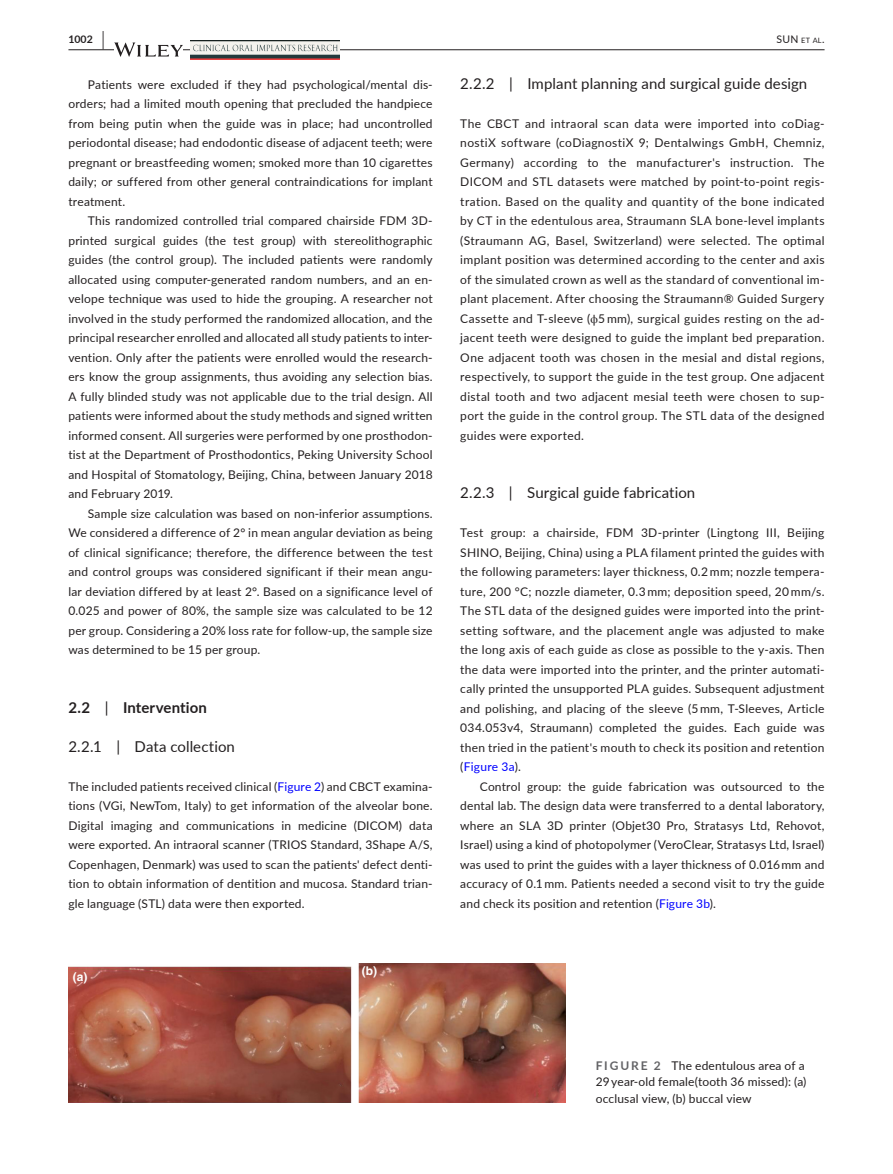
<style>
.page{position:relative;width:893px;height:1174px;background:#fff}
.page>*{position:absolute;margin:0;border:0;box-sizing:border-box;transform-origin:0 0}
.t1{font:15px "Lato";letter-spacing:.005em;color:#231f20}
.t2{font:700 15px "Lato";letter-spacing:.005em;color:#231f20}
.t3{font:12px/19.5px "Lato";letter-spacing:.015em;color:#231f20;text-align:justify}
.t4{font:700 12px "Helvetica";color:#fff}
.t5{font:10.5px "Lato";color:#231f20}
.t6{font:700 10.5px "Lato";color:#231f20}
.s1{font-size:19.5px}
.s2{font-size:7.35px}
.s3{font-family:"STIX"}
.s4{color:#00f}
.s5{font-weight:400}
.s6{font-weight:700;color:#636366}
</style>
<div class="page">
<hr style="left:68px;top:49px;width:756px;height:1px;background:#231f20">
<svg style="left:114px;top:42px;width:69px;height:15px"></svg>
<img style="left:191px;top:40px;width:149px;height:19px">
<img style="left:68px;top:963px;width:498px;height:139px">
<p class="t6" style="left:68px;top:31px;width:37px">1002 <span class="s1">|</span></p>
<p class="t5" style="left:777px;top:31px;width:49px">SUN <span class="s2">et al</span>.</p>
<p class="t3" style="left:68px;top:74px;width:366px;text-indent:20px">Patients were excluded if they had psychological/mental dis&shy;orders; had a limited mouth opening that precluded the handpiece from being putin when the guide was in place; had uncontrolled periodontal disease; had endodontic disease of adjacent teeth; were pregnant or breastfeeding women; smoked more than 10 cigarettes daily; or suffered from other general contraindications for implant treatment.</p>
<p class="t3" style="left:68px;top:210px;width:366px;text-indent:20px">This randomized controlled trial compared chairside FDM 3D&shy;printed surgical guides (the test group) with stereolithographic guides (the control group). The included patients were randomly allocated using computer-generated random numbers, and an en&shy;velope technique was used to hide the grouping. A researcher not involved in the study performed the randomized allocation, and the principal researcher enrolled and allocated all study patients to inter&shy;vention. Only after the patients were enrolled would the research&shy;ers know the group assignments, thus avoiding any selection bias.<br>A fully blinded study was not applicable due to the trial design. All patients were informed about the study methods and signed written informed consent. All surgeries were performed by one prosthodon&shy;tist at the Department of Prosthodontics, Peking University School and Hospital of Stomatology, Beijing, China, between January 2018 and February 2019.</p>
<p class="t3" style="left:68px;top:503px;width:366px;text-indent:20px">Sample size calculation was based on non-inferior assumptions.<br>We considered a difference of 2° in mean angular deviation as being of clinical significance; therefore, the difference between the test and control groups was considered significant if their mean angu&shy;lar deviation differed by at least 2°. Based on a significance level of 0.025 and power of 80%, the sample size was calculated to be 12 per group. Considering a 20% loss rate for follow-up, the sample size was determined to be 15 per group.</p>
<p class="t1" style="left:460px;top:72px;width:349px">2.2.2 | Implant planning and surgical guide design</p>
<p class="t3" style="left:460px;top:113px;width:366px">The CBCT and intraoral scan data were imported into coDiag&shy;nostiX software (coDiagnostiX 9; Dentalwings GmbH, Chemniz, Germany) according to the manufacturer's instruction. The DICOM and STL datasets were matched by point-to-point regis&shy;tration. Based on the quality and quantity of the bone indicated by CT in the edentulous area, Straumann SLA bone-level implants (Straumann AG, Basel, Switzerland) were selected. The optimal implant position was determined according to the center and axis of the simulated crown as well as the standard of conventional im&shy;plant placement. After choosing the Straumann® Guided Surgery Cassette and T-sleeve (<span class="s3">ϕ</span>5 mm), surgical guides resting on the ad&shy;jacent teeth were designed to guide the implant bed preparation.<br>One adjacent tooth was chosen in the mesial and distal regions, respectively, to support the guide in the test group. One adjacent distal tooth and two adjacent mesial teeth were chosen to sup&shy;port the guide in the control group. The STL data of the designed guides were exported.</p>
<p class="t1" style="left:460px;top:482px;width:237px">2.2.3 | Surgical guide fabrication</p>
<p class="t3" style="left:460px;top:522px;width:366px">Test group: a chairside, FDM 3D-printer (Lingtong III, Beijing SHINO, Beijing, China) using a PLA filament printed the guides with the following parameters: layer thickness, 0.2 mm; nozzle tempera&shy;ture, 200 °C; nozzle diameter, 0.3 mm; deposition speed, 20 mm/s.<br>The STL data of the designed guides were imported into the print&shy;setting software, and the placement angle was adjusted to make the long axis of each guide as close as possible to the y-axis. Then the data were imported into the printer, and the printer automati&shy;cally printed the unsupported PLA guides. Subsequent adjustment and polishing, and placing of the sleeve (5 mm, T-Sleeves, Article 034.053v4, Straumann) completed the guides. Each guide was then tried in the patient's mouth to check its position and retention (<span class="s4">Figure 3a</span>).</p>
<p class="t3" style="left:460px;top:776px;width:366px;text-indent:20px">Control group: the guide fabrication was outsourced to the dental lab. The design data were transferred to a dental laboratory, where an SLA 3D printer (Objet30 Pro, Stratasys Ltd, Rehovot, Israel) using a kind of photopolymer (VeroClear, Stratasys Ltd, Israel) was used to print the guides with a layer thickness of 0.016 mm and accuracy of 0.1 mm. Patients needed a second visit to try the guide and check its position and retention (<span class="s4">Figure 3b</span>).</p>
<p class="t2" style="left:68px;top:696px;width:140px">2.2 <span class="s5">|</span> Intervention</p>
<p class="t1" style="left:68px;top:735px;width:168px">2.2.1 | Data collection</p>
<p class="t3" style="left:68px;top:776px;width:366px">The included patients received clinical (<span class="s4">Figure 2</span>) and CBCT examina&shy;tions (VGi, NewTom, Italy) to get information of the alveolar bone.<br>Digital imaging and communications in medicine (DICOM) data were exported. An intraoral scanner (TRIOS Standard, 3Shape A/S, Copenhagen, Denmark) was used to scan the patients' defect denti&shy;tion to obtain information of dentition and mucosa. Standard trian&shy;gle language (STL) data were then exported.</p>
<p class="t4" style="left:73px;top:969px;width:16px">(a)</p>
<p class="t4" style="left:362px;top:963px;width:17px">(b)</p>
<p class="t3" style="left:596px;top:1056px;width:212px;line-height:16.5px;text-align:left"><span class="s6">FIGURE 2</span> The edentulous area of a<br>29 year-old female(tooth 36 missed): (a) occlusal view, (b) buccal view</p>
</div>
